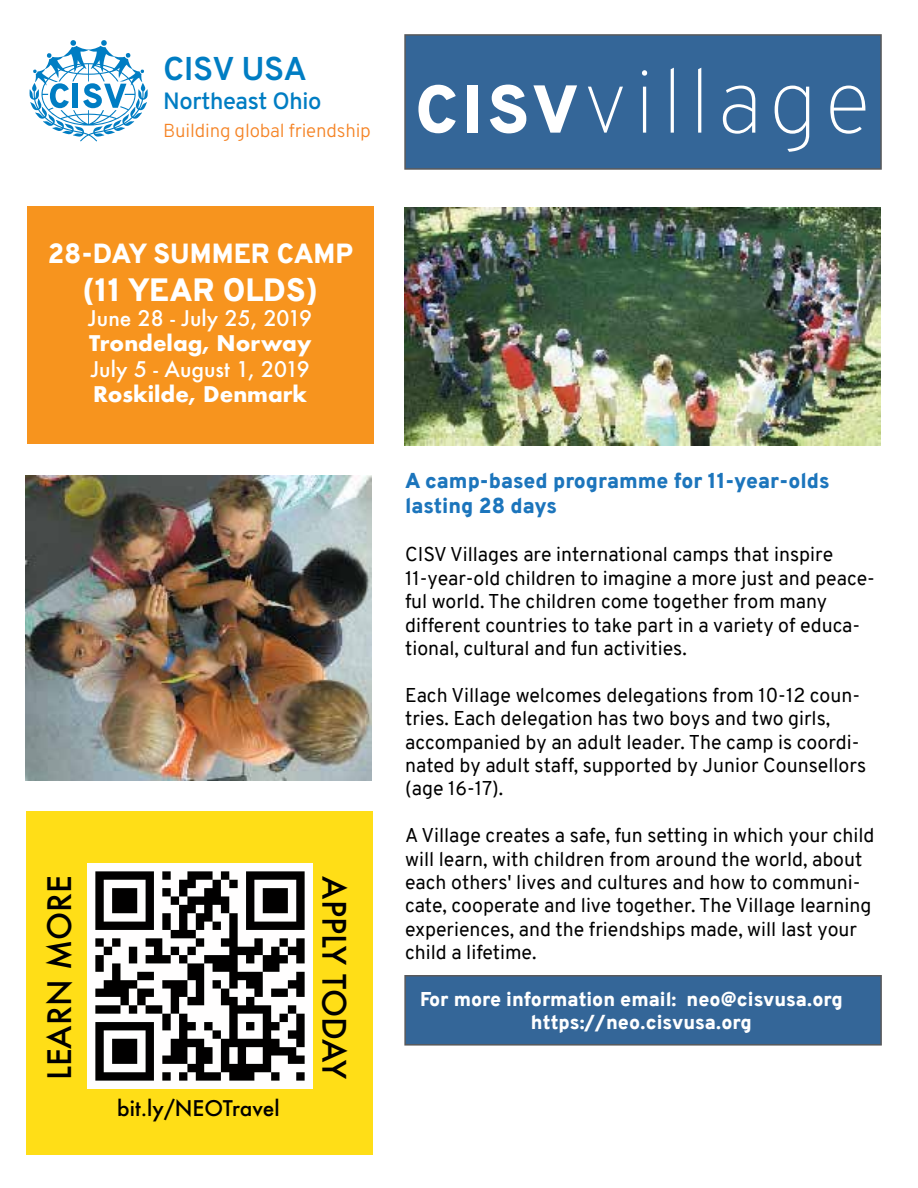
<style>
.page{position:relative;width:918px;height:1188px;background:#fff}
.page>*{position:absolute;margin:0;border:0;box-sizing:border-box;transform-origin:0 0}
.t1{font:100 90px "Overpass";letter-spacing:.065em;color:#fff}
.t2{font:700 33px "Overpass";letter-spacing:-.02em;color:#007dc3}
.t3{font:500 31.5px "Futura";color:#000}
.t4{font:900 31.5px "Overpass";color:#fff}
.t5{font:900 27px "Overpass";color:#fff}
.t6{font:600 23.55px "Overpass";letter-spacing:-.015em;color:#007dc3}
.t7{font:900 21px/25.2px "Overpass";color:#1c75bc}
.t8{font:500 21px "Futura";color:#fff}
.t9{font:700 21px "Futura";color:#fff}
.t10{font:500 21px "Futura";color:#000}
.t11{font:19.5px/23.4px "Overpass";color:#000}
.t12{font:900 19.5px/23.4px "Overpass";color:#fff}
.t13{font:300 18.9px "Overpass";letter-spacing:-.01em;color:#f58426}
.s1{font-weight:900;font-size:67.5px}
</style>
<div class="page">
<div style="left:404px;top:975px;width:478px;height:71px;background:#346698;border:2px solid #58595b"></div>
<div style="left:27px;top:206px;width:346px;height:238px;background:#f7941e"></div>
<svg style="left:29px;top:40px;width:119px;height:101px"></svg>
<div style="left:404px;top:34px;width:478px;height:136px;background:#346698;border:2px solid #58595b"></div>
<img style="left:25px;top:475px;width:347px;height:305px">
<img style="left:404px;top:208px;width:476px;height:238px">
<div style="left:27px;top:811px;width:346px;height:343px;background:#ffde17"></div>
<img style="left:88px;top:863px;width:225px;height:225px">
<h2 class="t2" style="left:163px;top:45px;width:145px">CISV USA</h2>
<p class="t6" style="left:163px;top:84px;width:160px">Northeast Ohio</p>
<p class="t13" style="left:163px;top:117px;width:209px">Building global friendship</p>
<h1 class="t1" style="left:415px;top:37px;width:458px"><span class="s1">CISV</span>village</h1>
<h3 class="t5" style="left:48px;top:234px;width:306px">28-DAY SUMMER CAMP</h3>
<h3 class="t4" style="left:83px;top:268px;width:237px">(11 YEAR OLDS)</h3>
<p class="t8" style="left:88px;top:304px;width:225px">June 28 - July 25, 2019</p>
<p class="t9" style="left:89px;top:328px;width:224px">Trondelag, Norway</p>
<p class="t8" style="left:91px;top:354px;width:221px">July 5 - August 1, 2019</p>
<p class="t9" style="left:93px;top:379px;width:216px">Roskilde, Denmark</p>
<h3 class="t3" style="left:38px;top:1080px;width:207px;rotate:-90deg">LEARN MORE</h3>
<p class="t10" style="left:117px;top:1094px;width:164px">bit.ly/NEOTravel</p>
<h3 class="t3" style="left:356px;top:876px;width:204px;rotate:90deg">APPLY TODAY</h3>
<p class="t7" style="left:405px;top:468px;width:426px">A camp-based programme for 11-year-olds lasting 28 days</p>
<p class="t11" style="left:405px;top:543px;width:471px">CISV Villages are international camps that inspire 11-year-old children to imagine a more just and peace&shy;ful world. The children come together from many different countries to take part in a variety of educa&shy;tional, cultural and fun activities.</p>
<p class="t11" style="left:405px;top:684px;width:463px">Each Village welcomes delegations from 10-12 coun&shy;tries. Each delegation has two boys and two girls, accompanied by an adult leader. The camp is coordi&shy;nated by adult staff, supported by Junior Counsellors (age 16-17).</p>
<p class="t11" style="left:405px;top:824px;width:471px">A Village creates a safe, fun setting in which your child will learn, with children from around the world, about each others' lives and cultures and how to communi&shy;cate, cooperate and live together. The Village learning experiences, and the friendships made, will last your child a lifetime.</p>
<p class="t12" style="left:531px;top:988px;width:314px;text-indent:-111px">For more information email: neo@cisvusa.org https://neo.cisvusa.org</p>
</div>
